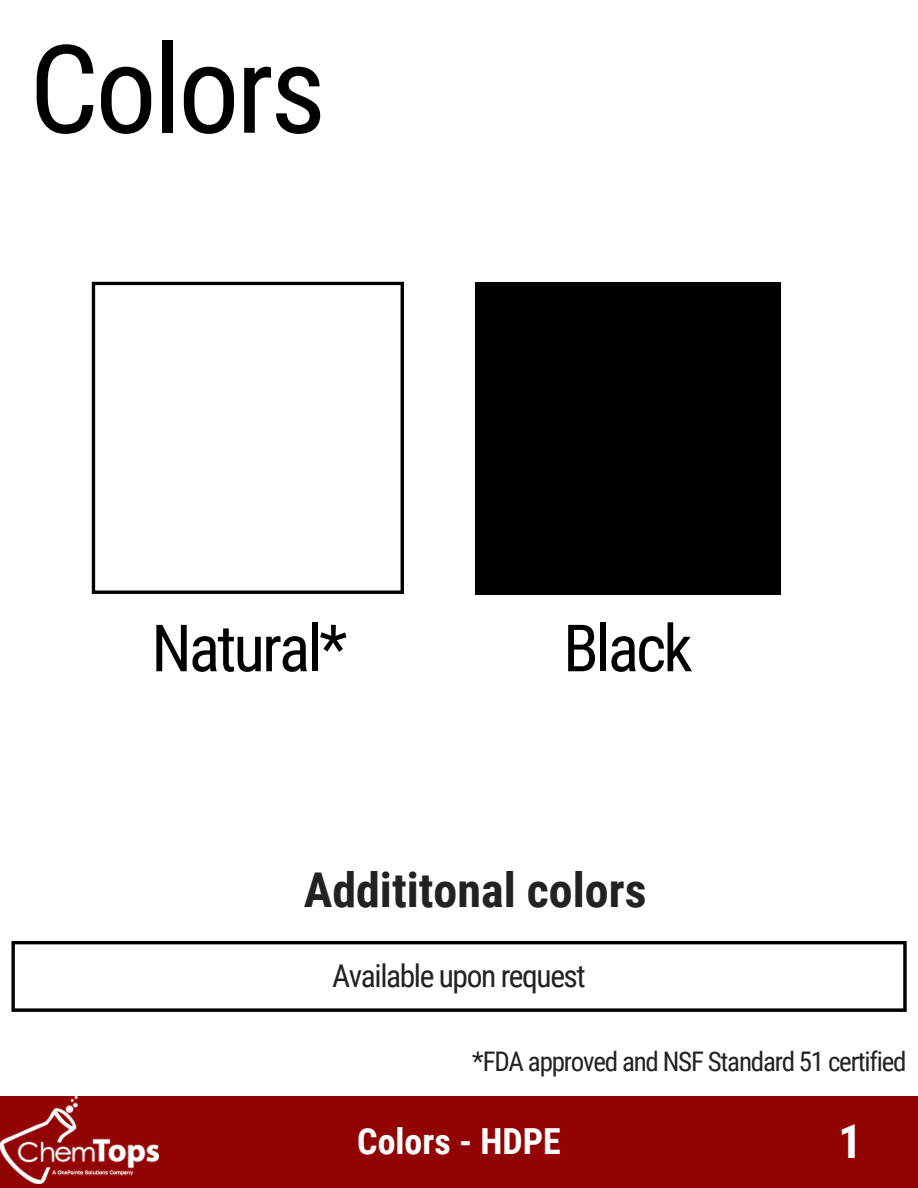
<style>
.page{position:relative;width:918px;height:1188px;background:#fff}
.page>*{position:absolute;margin:0;border:0;box-sizing:border-box;transform-origin:0 0}
.t1{font:122.7px "Roboto Condensed";letter-spacing:-.025em;color:#000}
.t2{font:65.25px "Roboto Condensed";letter-spacing:-.045em;color:#000}
.t3{font:700 48px "Roboto Condensed";color:#212222}
.t4{font:700 46.65px "Roboto Condensed";color:#fff}
.t5{font:700 36px "Roboto Condensed";color:#fff}
.t6{font:31.5px "Roboto Condensed";letter-spacing:-.045em;color:#212222}
.t7{font:27px "Roboto Condensed";letter-spacing:-.045em;color:#212222}
</style>
<div class="page">
<svg style="left:11px;top:941px;width:896px;height:71px"></svg>
<div style="left:0;top:1096px;width:918px;height:92px;background:#920403"></div>
<img style="left:0;top:1096px;width:159px;height:88px">
<svg style="left:92px;top:282px;width:312px;height:312px"></svg>
<div style="left:475px;top:282px;width:306px;height:313px;background:#000"></div>
<h1 class="t1" style="left:29px;top:19px;width:298px">Colors</h1>
<h2 class="t2" style="left:151px;top:611px;width:197px">Natural*</h2>
<h2 class="t2" style="left:563px;top:611px;width:131px">Black</h2>
<h3 class="t3" style="left:304px;top:863px;width:344px">Addititonal colors</h3>
<p class="t6" style="left:332px;top:958px;width:255px">Available upon request</p>
<p class="t7" style="left:472px;top:1046px;width:436px">*FDA approved and NSF Standard 51 certified</p>
<h3 class="t5" style="left:357px;top:1121px;width:205px">Colors - HDPE</h3>
<h3 class="t4" style="left:838px;top:1115px;width:25px">1</h3>
</div>
